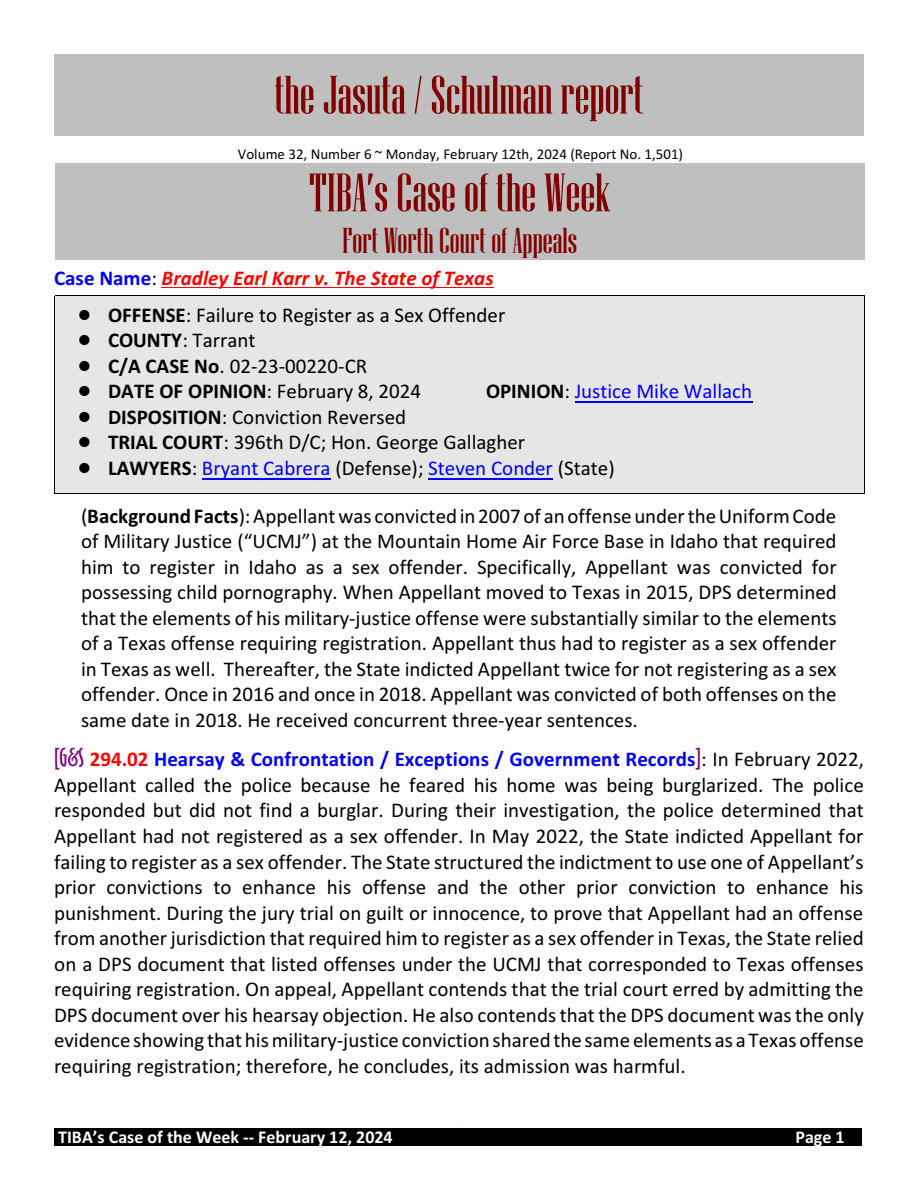
<style>
.page{position:relative;width:918px;height:1188px;background:#fff}
.page>*{position:absolute;margin:0;border:0;box-sizing:border-box;transform-origin:0 0}
.t1{font:54px "Niagara Solid";color:#800000}
.t2{font:36px "Niagara Solid";color:#800000}
.t3{font:21px/25.5px "Calibri";color:#000}
.t4{font:21px "Calibri";color:#00f}
.t5{font:700 18px "Calibri";color:#fff}
.t6{font:15px "Calibri";color:#000}
.s1{font-weight:700;color:#00f}
.s2{font-weight:700;font-style:italic;color:#f00}
.s3{font-weight:700}
.s4{font-weight:700;color:#000}
.s5{color:#000}
.s6{color:#00f}
.s7{font-family:"Oz Handicraft BT";font-size:24px;color:#800080}
.s8{font-weight:700;color:#f00}
</style>
<div class="page">
<div style="left:55px;top:163px;width:809px;height:97px;background:#bfbfbf"></div>
<div style="left:55px;top:296px;width:809px;height:198px;background:#e6e6e6"></div>
<div style="left:54px;top:54px;width:810px;height:82px;background:#bfbfbf"></div>
<hr style="left:162px;top:288px;width:332px;height:1px;background:#f00">
<hr style="left:575px;top:401px;width:177px;height:1px;background:#00f">
<hr style="left:202px;top:478px;width:129px;height:1px;background:#00f">
<hr style="left:428px;top:478px;width:125px;height:1px;background:#00f">
<hr style="left:54px;top:1128px;width:4px;height:18px;background:#000">
<div style="left:58px;top:1128px;width:803px;height:18px;background:#000"></div>
<h1 class="t1" style="left:275px;top:70px;width:370px">the Jasuta / Schulman report</h1>
<p class="t6" style="left:238px;top:148px;width:447px">Volume 32, Number 6 ~ Monday, February 12th, 2024 (Report No. 1,501)</p>
<h1 class="t1" style="left:309px;top:168px;width:303px">TIBA’s Case of the Week</h1>
<h2 class="t2" style="left:343px;top:224px;width:236px">Fort Worth Court of Appeals</h2>
<p class="t3" style="left:108px;top:262px;width:399px;line-height:36.6px;text-indent:-54px"><span class="s1">Case Name</span>: <span class="s2">Bradley Earl Karr v. The State of Texas<br></span><span class="s3">OFFENSE</span>: Failure to Register as a Sex Offender</p>
<p class="t3" style="left:108px;top:329px;width:315px"><span class="s3">COUNTY</span>: Tarrant<br><span class="s3">C/A CASE No</span>. 02-23-00220-CR<br><span class="s3">DATE OF OPINION</span>: February 8, 2024</p>
<p class="t4" style="left:486px;top:383px;width:268px"><span class="s4">OPINION</span><span class="s5">:</span> Justice Mike Wallach</p>
<p class="t3" style="left:108px;top:406px;width:508px"><span class="s3">DISPOSITION</span>: Conviction Reversed<br><span class="s3">TRIAL COURT</span>: 396th D/C; Hon. George Gallagher<br><span class="s3">LAWYERS</span>: <span class="s6">Bryant Cabrera</span> (Defense); <span class="s6">Steven Conder</span> (State)</p>
<p class="t3" style="left:81px;top:505px;width:757px;text-align:justify">(<span class="s3">BackgroundFacts</span>): Appellant was convicted in 2007 of an offense under the Uniform Code of Military Justice (“UCMJ”) at the Mountain Home Air Force Base in Idaho that required him to register in Idaho as a sex offender. Specifically, Appellant was convicted for possessing child pornography. When Appellant moved to Texas in 2015, DPS determined that the elements of his military-justice offense were substantially similar to the elements of a Texas offense requiring registration. Appellant thus had to register as a sex offender in Texas as well. Thereafter, the State indicted Appellant twice for not registering as a sex offender. Once in 2016 and once in 2018. Appellant was convicted of both offenses on the same date in 2018. He received concurrent three-year sentences.</p>
<p class="t3" style="left:54px;top:748px;width:811px;text-align:justify"><span class="s7">[G&amp;S</span> <span class="s8">294.02</span> <span class="s1">Hearsay &amp; Confrontation / Exceptions / Government Records</span><span class="s7">]</span>: In February 2022, Appellant called the police because he feared his home was being burglarized. The police responded but did not find a burglar. During their investigation, the police determined that Appellant had not registered as a sex offender. In May 2022, the State indicted Appellant for failing to register as a sex offender. The State structured the indictment to use one of Appellant’s prior convictions to enhance his offense and the other prior conviction to enhance his punishment. During the jury trial on guilt or innocence, to prove that Appellant had an offense from another jurisdiction that required him to register as a sex offender in Texas, the State relied on a DPS document that listed offenses under the UCMJ that corresponded to Texas offenses requiring registration. On appeal, Appellant contends that the trial court erred by admitting the DPS document over his hearsay objection. He also contends that the DPS document was the only evidence showing that hismilitary-justice conviction shared the same elements as a Texas offense requiring registration; therefore, he concludes, its admission was harmful.</p>
<p class="t5" style="left:58px;top:1129px;width:336px">TIBA’s Case of the Week -- February 12, 2024</p>
<p class="t5" style="left:795px;top:1129px;width:51px">Page 1</p>
</div>
